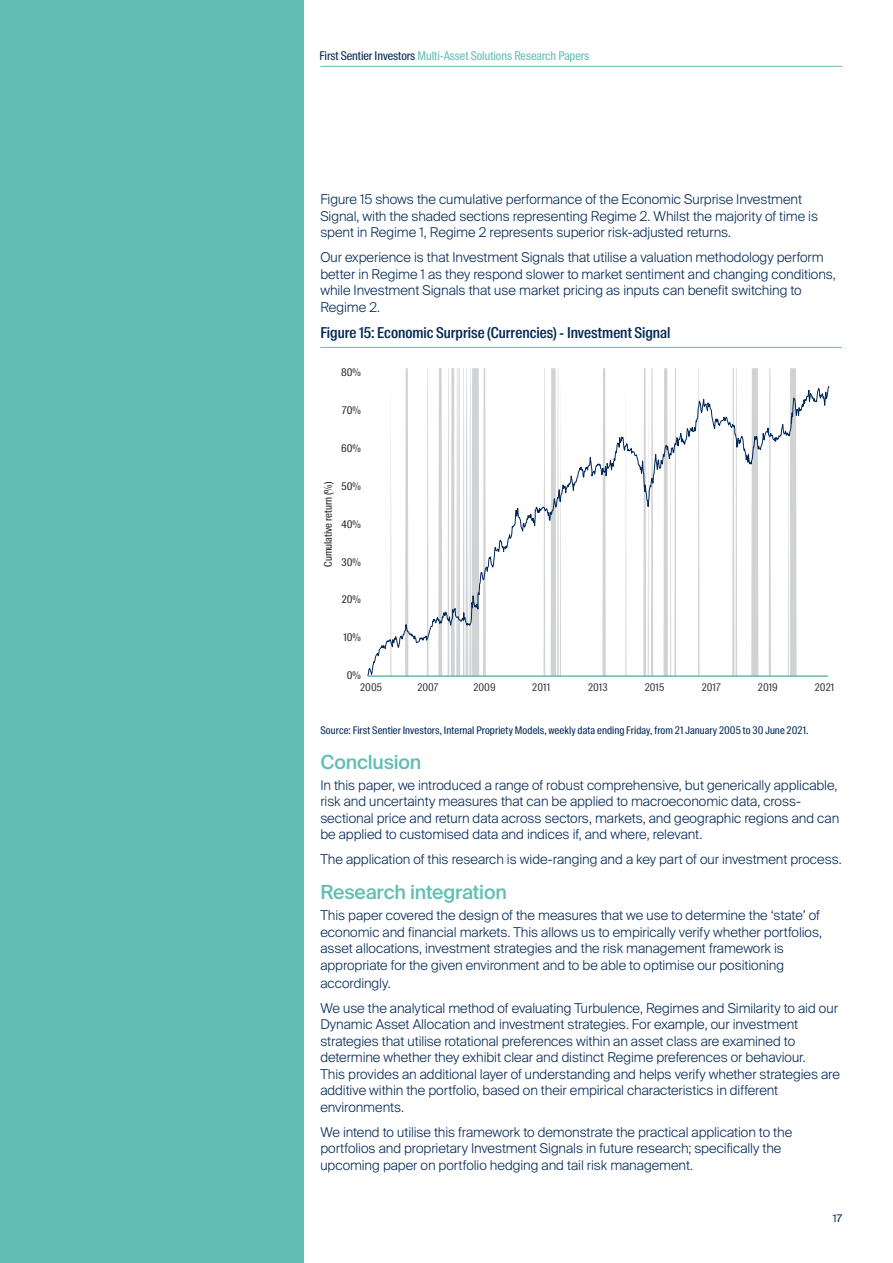
<style>
.page{position:relative;width:893px;height:1263px;background:#fff}
.page>*{position:absolute;margin:0;border:0;box-sizing:border-box;transform-origin:0 0}
.Body_heading{font:500 19.5px "Suisse Intl";letter-spacing:-.01em;color:#60beb3}
.Graph_heading_with_r{font:500 15px "Suisse Intl Cond";color:#022856}
.Body_text{font:300 13.5px/16.5px "Suisse Intl";color:#022856}
.t1{font:12px "Suisse Intl Cond";letter-spacing:-.005em;color:#60beb3}
.Source{font:10.5px "Suisse Intl Cond";letter-spacing:.005em;color:#022856}
.t2{font:10.5px "Suisse Intl Cond";color:#231f20}
.t3{font:10.5px "Suisse Intl Cond";color:#323436}
.t4{font:10.5px "Suisse Intl";color:#022856}
.s1{color:#022856}
</style>
<div class="page">
<hr style="left:320px;top:347px;width:522px;height:1px;background:#60beb3">
<svg style="left:405px;top:368px;width:391px;height:15px"></svg>
<svg style="left:367px;top:383px;width:463px;height:294px"></svg>
<hr style="left:320px;top:66px;width:522px;height:1px;background:#60beb3">
<div style="left:0;top:0;width:303px;height:1263px;background:#60beb3"></div>
<p class="t1" style="left:319px;top:48px;width:271px"><span class="s1">First Sentier Investors</span> Multi-Asset Solutions Research Papers</p>
<p class="Body_text" style="left:320px;top:192px;width:499px">Figure 15 shows the cumulative performance of the Economic Surprise Investment<br>Signal, with the shaded sections representing Regime 2. Whilst the majority of time is spent in Regime 1, Regime 2 represents superior risk-adjusted returns.</p>
<p class="Body_text" style="left:320px;top:250px;width:517px">Our experience is that Investment Signals that utilise a valuation methodology perform better in Regime 1 as they respond slower to market sentiment and changing conditions, while Investment Signals that use market pricing as inputs can benefit switching to Regime 2.</p>
<p class="Graph_heading_with_r" style="left:320px;top:324px;width:352px">Figure 15: Economic Surprise (Currencies) - Investment Signal</p>
<p class="t2" style="left:341px;top:366px;width:21px">80%</p>
<p class="t2" style="left:342px;top:404px;width:20px">70%</p>
<p class="t2" style="left:341px;top:442px;width:21px">60%</p>
<p class="t2" style="left:341px;top:480px;width:21px">50%</p>
<p class="t2" style="left:322px;top:567px;width:86px;rotate:-90deg">Cumulative return (%)</p>
<p class="t2" style="left:341px;top:518px;width:21px">40%</p>
<p class="t2" style="left:341px;top:556px;width:21px">30%</p>
<p class="t2" style="left:342px;top:594px;width:21px">20%</p>
<p class="t2" style="left:343px;top:631px;width:19px">10%</p>
<p class="t2" style="left:347px;top:669px;width:16px">0%</p>
<p class="t3" style="left:360px;top:681px;width:23px">2005</p>
<p class="t3" style="left:417px;top:681px;width:22px">2007</p>
<p class="t3" style="left:473px;top:681px;width:24px">2009</p>
<p class="t3" style="left:532px;top:681px;width:19px">2011</p>
<p class="t3" style="left:588px;top:681px;width:21px">2013</p>
<p class="t3" style="left:645px;top:681px;width:21px">2015</p>
<p class="t3" style="left:702px;top:681px;width:20px">2017</p>
<p class="t3" style="left:758px;top:681px;width:21px">2019</p>
<p class="t3" style="left:815px;top:681px;width:21px">2021</p>
<p class="Source" style="left:320px;top:724px;width:490px">Source: First Sentier Investors, Internal Propriety Models, weekly data ending Friday, from 21 January 2005 to 30 June 2021.</p>
<p class="Body_heading" style="left:320px;top:751px;width:103px">Conclusion</p>
<p class="Body_text" style="left:320px;top:777px;width:520px">In this paper, we introduced a range of robust comprehensive, but generically applicable, risk and uncertainty measures that can be applied to macroeconomic data, cross&shy;sectional price and return data across sectors, markets, and geographic regions and can be applied to customised data and indices if, and where, relevant.</p>
<p class="Body_text" style="left:320px;top:851px;width:523px">The application of this research is wide-ranging and a key part of our investment process.</p>
<p class="Body_heading" style="left:320px;top:881px;width:188px">Research integration</p>
<p class="Body_text" style="left:320px;top:907px;width:503px">This paper covered the design of the measures that we use to determine the ‘state’ of economic and financial markets. This allows us to empirically verify whether portfolios, asset allocations, investment strategies and the risk management framework is appropriate for the given environment and to be able to optimise our positioning</p>
<p class="Body_text" style="left:320px;top:975px;width:72px">accordingly.</p>
<p class="Body_text" style="left:320px;top:1000px;width:521px">We use the analytical method of evaluating Turbulence, Regimes and Similarity to aid our Dynamic Asset Allocation and investment strategies. For example, our investment strategies that utilise rotational preferences within an asset class are examined to determine whether they exhibit clear and distinct Regime preferences or behaviour.<br>This provides an additional layer of understanding and helps verify whether strategies are additive within the portfolio, based on their empirical characteristics in different environments.</p>
<p class="Body_text" style="left:320px;top:1124px;width:473px">We intend to utilise this framework to demonstrate the practical application to the portfolios and proprietary Investment Signals in future research; specifically the upcoming paper on portfolio hedging and tail risk management.</p>
<p class="t4" style="left:833px;top:1212px;width:11px">17</p>
</div>
